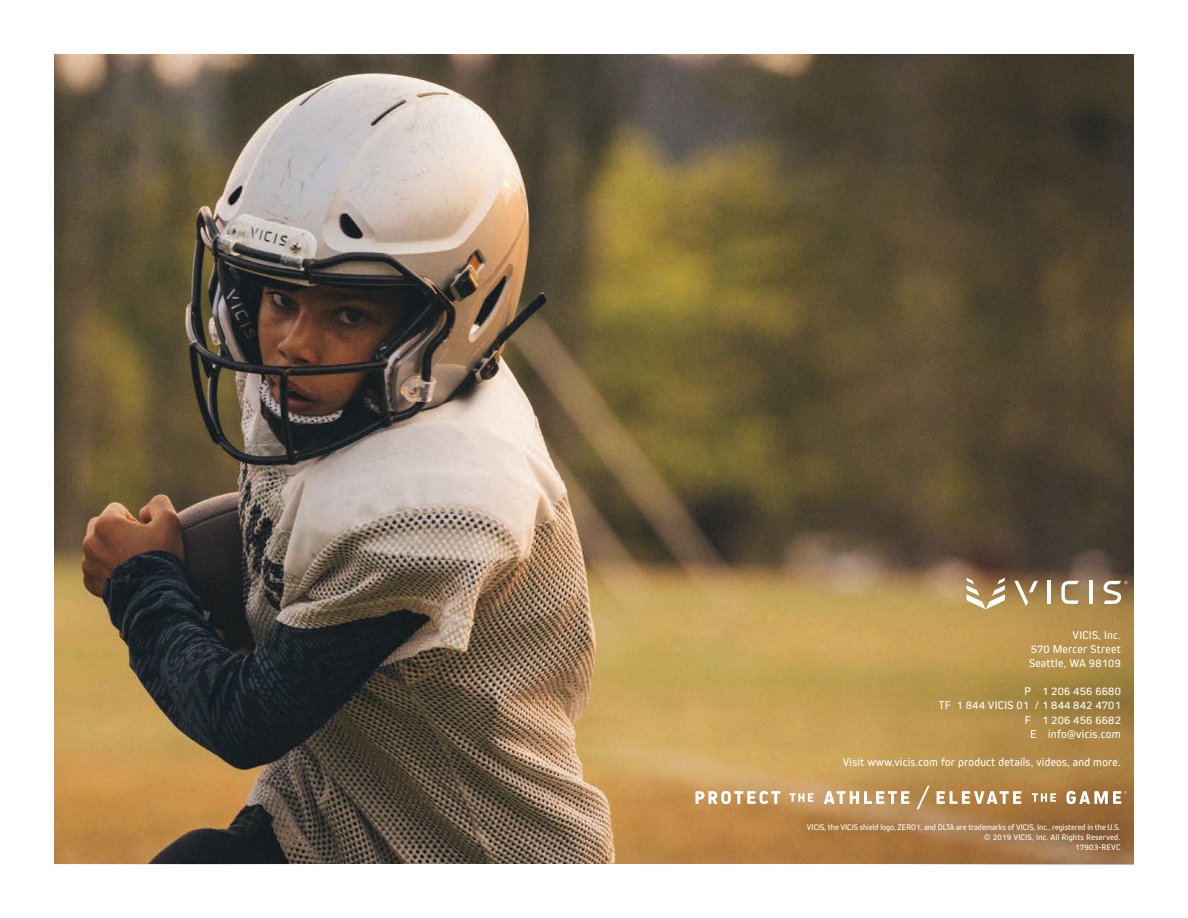
<style>
.page{position:relative;width:1188px;height:918px;background:#fff}
.page>*{position:absolute;margin:0;border:0;box-sizing:border-box;transform-origin:0 0}
.t1{font:12px "Kiro";letter-spacing:.02em;color:#fff}
.t2{font:11.7px "Kiro";letter-spacing:.02em;color:#fff}
.t3{font:8.55px "Kiro";letter-spacing:-.01em;color:#fff}
.t4{font:8.55px "Kiro";letter-spacing:.02em;color:#fff}
</style>
<div class="page">
<img style="left:54px;top:54px;width:1080px;height:810px">
<div style="left:790px;top:806px;width:348px;height:62px;background:#231f20;opacity:.75"></div>
<svg style="left:696px;top:791px;width:84px;height:13px"></svg>
<svg style="left:790px;top:793px;width:23px;height:9px"></svg>
<svg style="left:824px;top:791px;width:85px;height:13px"></svg>
<svg style="left:937px;top:791px;width:84px;height:13px"></svg>
<svg style="left:1032px;top:793px;width:24px;height:9px"></svg>
<svg style="left:1066px;top:791px;width:61px;height:13px"></svg>
<svg style="left:917px;top:786px;width:13px;height:23px"></svg>
<hr style="left:1047px;top:581px;width:4px;height:23px;background:#fff">
<hr style="left:1089px;top:581px;width:4px;height:23px;background:#fff">
<svg style="left:1061px;top:581px;width:18px;height:23px"></svg>
<svg style="left:1014px;top:581px;width:24px;height:25px"></svg>
<svg style="left:1104px;top:581px;width:24px;height:23px"></svg>
<svg style="left:966px;top:578px;width:39px;height:31px"></svg>
<p class="t2" style="left:1072px;top:628px;width:50px">VICIS, Inc.</p>
<p class="t2" style="left:1031px;top:642px;width:92px">570 Mercer Street</p>
<p class="t2" style="left:1029px;top:657px;width:93px">Seattle, WA 98109</p>
<p class="t2" style="left:1024px;top:685px;width:98px">P 1 206 456 6680</p>
<p class="t2" style="left:939px;top:699px;width:183px">TF 1 844 VICIS 01 / 1 844 842 4701</p>
<p class="t2" style="left:1025px;top:713px;width:98px">F 1 206 456 6682</p>
<p class="t1" style="left:1030px;top:727px;width:92px">E info@vicis.com</p>
<p class="t2" style="left:843px;top:755px;width:280px">Visit www.vicis.com for product details, videos, and more.</p>
<p class="t3" style="left:807px;top:822px;width:315px">VICIS, the VICIS shield logo, ZERO1, and DLTA are trademarks of VICIS, Inc., registered in the U.S.</p>
<p class="t4" style="left:984px;top:833px;width:138px">© 2019 VICIS, Inc. All Rights Reserved.</p>
<p class="t4" style="left:1075px;top:843px;width:47px">17903-REVC</p>
</div>
